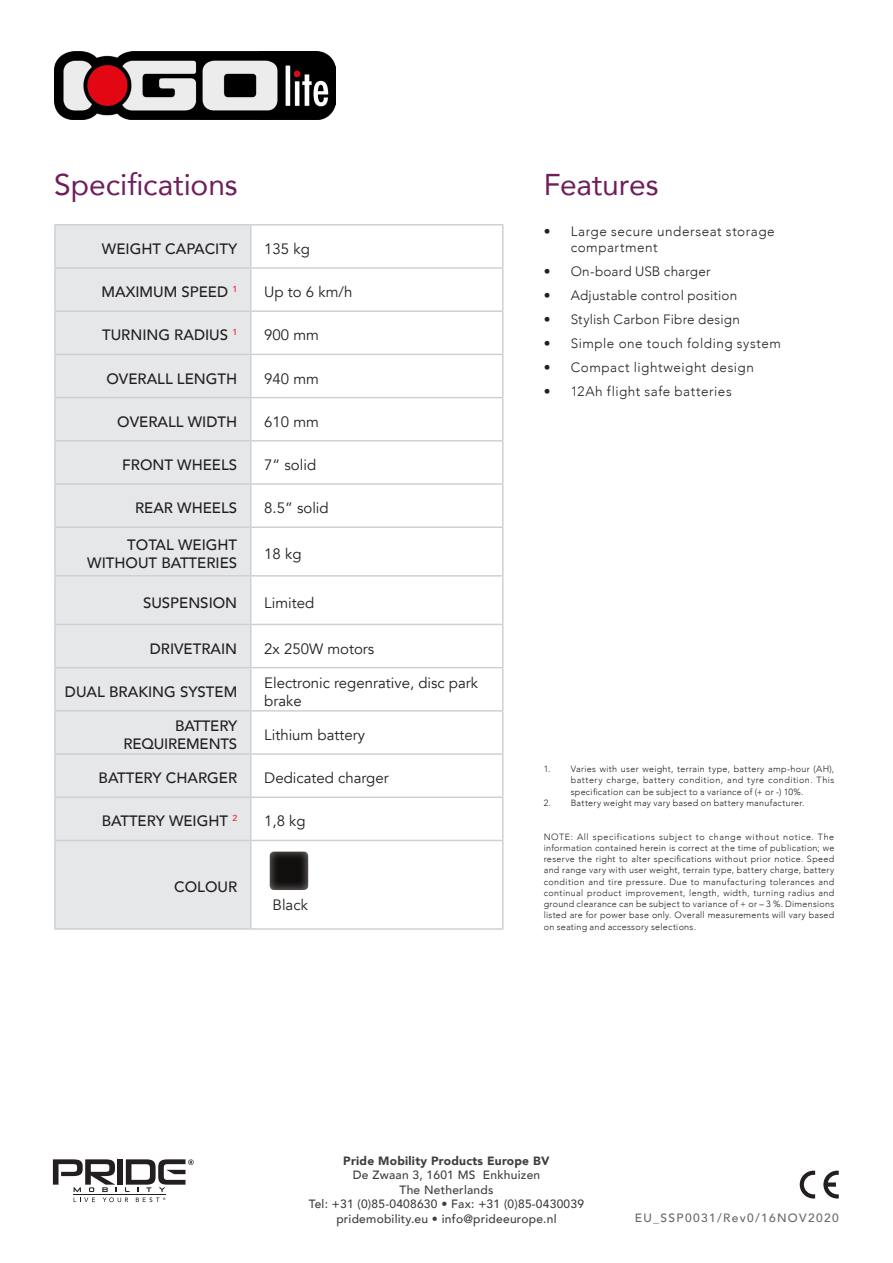
<style>
.page{position:relative;width:893px;height:1263px;background:#fff}
.page>*{position:absolute;margin:0;border:0;box-sizing:border-box;transform-origin:0 0}
.t1{font:30px "Avenir";letter-spacing:-.005em;color:#701e5b}
.t2{font:500 15px/18px "Avenir";color:#231f20;text-align:right}
.t3{font:15px/18px "Avenir";color:#231f20}
.t4{font:300 13.5px/16.5px "Avenir";letter-spacing:.035em;color:#231f20}
.t5{font:300 13.5px "Avenir";letter-spacing:.015em;color:#231f20}
.t6{font:500 12px "Avenir";letter-spacing:.02em;color:#3e3e3f}
.t7{font:900 12px "Avenir";letter-spacing:.02em;color:#3e3e3f}
.t8{font:500 12px "Avenir";letter-spacing:.11em;color:#666969}
.t9{font:300 9px/11.2px "Avenir";letter-spacing:.03em;color:#231f20;text-align:justify}
</style>
<div class="page">
<div style="left:56px;top:226px;width:194px;height:702px;background:#e5e7e9"></div>
<hr style="left:54px;top:224px;width:197px;height:2px;background:#ced1d4">
<hr style="left:54px;top:226px;width:2px;height:41px;background:#ced1d4">
<hr style="left:251px;top:224px;width:253px;height:2px;background:#ced1d4">
<hr style="left:250px;top:226px;width:1px;height:41px;background:#ced1d4">
<hr style="left:502px;top:226px;width:2px;height:41px;background:#ced1d4">
<hr style="left:54px;top:267px;width:197px;height:2px;background:#ced1d4">
<hr style="left:54px;top:269px;width:2px;height:41px;background:#ced1d4">
<hr style="left:251px;top:267px;width:253px;height:2px;background:#ced1d4">
<hr style="left:250px;top:269px;width:1px;height:41px;background:#ced1d4">
<hr style="left:502px;top:269px;width:2px;height:41px;background:#ced1d4">
<hr style="left:54px;top:310px;width:197px;height:2px;background:#ced1d4">
<hr style="left:54px;top:312px;width:2px;height:42px;background:#ced1d4">
<hr style="left:251px;top:310px;width:253px;height:2px;background:#ced1d4">
<hr style="left:250px;top:312px;width:1px;height:42px;background:#ced1d4">
<hr style="left:502px;top:312px;width:2px;height:42px;background:#ced1d4">
<hr style="left:54px;top:354px;width:197px;height:1px;background:#ced1d4">
<hr style="left:54px;top:355px;width:2px;height:42px;background:#ced1d4">
<hr style="left:251px;top:354px;width:253px;height:1px;background:#ced1d4">
<hr style="left:250px;top:355px;width:1px;height:42px;background:#ced1d4">
<hr style="left:502px;top:355px;width:2px;height:42px;background:#ced1d4">
<hr style="left:54px;top:397px;width:197px;height:1px;background:#ced1d4">
<hr style="left:54px;top:398px;width:2px;height:42px;background:#ced1d4">
<hr style="left:251px;top:397px;width:253px;height:1px;background:#ced1d4">
<hr style="left:250px;top:398px;width:1px;height:42px;background:#ced1d4">
<hr style="left:502px;top:398px;width:2px;height:42px;background:#ced1d4">
<hr style="left:54px;top:440px;width:197px;height:2px;background:#ced1d4">
<hr style="left:54px;top:442px;width:2px;height:41px;background:#ced1d4">
<hr style="left:251px;top:440px;width:253px;height:2px;background:#ced1d4">
<hr style="left:250px;top:442px;width:1px;height:41px;background:#ced1d4">
<hr style="left:502px;top:442px;width:2px;height:41px;background:#ced1d4">
<hr style="left:54px;top:483px;width:197px;height:2px;background:#ced1d4">
<hr style="left:54px;top:485px;width:2px;height:41px;background:#ced1d4">
<hr style="left:251px;top:483px;width:253px;height:2px;background:#ced1d4">
<hr style="left:250px;top:485px;width:1px;height:41px;background:#ced1d4">
<hr style="left:502px;top:485px;width:2px;height:41px;background:#ced1d4">
<hr style="left:54px;top:526px;width:197px;height:2px;background:#ced1d4">
<hr style="left:54px;top:528px;width:2px;height:47px;background:#ced1d4">
<hr style="left:251px;top:526px;width:253px;height:2px;background:#ced1d4">
<hr style="left:250px;top:528px;width:1px;height:47px;background:#ced1d4">
<hr style="left:502px;top:528px;width:2px;height:47px;background:#ced1d4">
<hr style="left:54px;top:575px;width:197px;height:2px;background:#ced1d4">
<hr style="left:54px;top:577px;width:2px;height:47px;background:#ced1d4">
<hr style="left:251px;top:575px;width:253px;height:2px;background:#ced1d4">
<hr style="left:250px;top:577px;width:1px;height:47px;background:#ced1d4">
<hr style="left:502px;top:577px;width:2px;height:47px;background:#ced1d4">
<hr style="left:54px;top:624px;width:197px;height:1px;background:#ced1d4">
<hr style="left:54px;top:625px;width:2px;height:42px;background:#ced1d4">
<hr style="left:251px;top:624px;width:253px;height:1px;background:#ced1d4">
<hr style="left:250px;top:625px;width:1px;height:42px;background:#ced1d4">
<hr style="left:502px;top:625px;width:2px;height:42px;background:#ced1d4">
<hr style="left:54px;top:667px;width:197px;height:1px;background:#ced1d4">
<hr style="left:54px;top:668px;width:2px;height:42px;background:#ced1d4">
<hr style="left:251px;top:667px;width:253px;height:1px;background:#ced1d4">
<hr style="left:250px;top:668px;width:1px;height:42px;background:#ced1d4">
<hr style="left:502px;top:668px;width:2px;height:42px;background:#ced1d4">
<hr style="left:54px;top:710px;width:197px;height:2px;background:#ced1d4">
<hr style="left:54px;top:712px;width:2px;height:41px;background:#ced1d4">
<hr style="left:251px;top:710px;width:253px;height:2px;background:#ced1d4">
<hr style="left:250px;top:712px;width:1px;height:41px;background:#ced1d4">
<hr style="left:502px;top:712px;width:2px;height:41px;background:#ced1d4">
<hr style="left:54px;top:753px;width:197px;height:2px;background:#ced1d4">
<hr style="left:54px;top:755px;width:2px;height:41px;background:#ced1d4">
<hr style="left:251px;top:753px;width:253px;height:2px;background:#ced1d4">
<hr style="left:250px;top:755px;width:1px;height:41px;background:#ced1d4">
<hr style="left:502px;top:755px;width:2px;height:41px;background:#ced1d4">
<hr style="left:54px;top:796px;width:197px;height:2px;background:#ced1d4">
<hr style="left:54px;top:798px;width:2px;height:42px;background:#ced1d4">
<hr style="left:251px;top:796px;width:253px;height:2px;background:#ced1d4">
<hr style="left:250px;top:798px;width:1px;height:42px;background:#ced1d4">
<hr style="left:502px;top:798px;width:2px;height:42px;background:#ced1d4">
<hr style="left:54px;top:840px;width:197px;height:1px;background:#ced1d4">
<hr style="left:54px;top:841px;width:2px;height:87px;background:#ced1d4">
<hr style="left:251px;top:840px;width:253px;height:1px;background:#ced1d4">
<hr style="left:250px;top:841px;width:1px;height:87px;background:#ced1d4">
<hr style="left:502px;top:841px;width:2px;height:87px;background:#ced1d4">
<hr style="left:54px;top:928px;width:197px;height:2px;background:#ced1d4">
<hr style="left:251px;top:928px;width:253px;height:2px;background:#ced1d4">
<img style="left:270px;top:852px;width:38px;height:38px">
<svg style="left:53px;top:1159px;width:140px;height:43px"></svg>
<svg style="left:823px;top:1170px;width:16px;height:28px"></svg>
<svg style="left:800px;top:1170px;width:15px;height:28px"></svg>
<img style="left:54px;top:51px;width:281px;height:68px">
<p class="t1" style="left:54px;top:161px;width:185px">Specifications</p>
<p class="t2" style="left:102px;top:239px;width:137px">WEIGHT CAPACITY</p>
<p class="t3" style="left:264px;top:240px;width:47px">135 kg</p>
<p class="t2" style="left:102px;top:282px;width:137px">MAXIMUM SPEED <sup>1</sup></p>
<p class="t3" style="left:264px;top:283px;width:90px">Up to 6 km/h</p>
<p class="t2" style="left:102px;top:325px;width:137px">TURNING RADIUS <sup>1</sup></p>
<p class="t3" style="left:264px;top:326px;width:56px">900 mm</p>
<p class="t2" style="left:106px;top:368px;width:132px">OVERALL LENGTH</p>
<p class="t3" style="left:264px;top:370px;width:56px">940 mm</p>
<p class="t2" style="left:117px;top:412px;width:121px">OVERALL WIDTH</p>
<p class="t3" style="left:264px;top:413px;width:56px">610 mm</p>
<p class="t2" style="left:122px;top:455px;width:116px">FRONT WHEELS</p>
<p class="t3" style="left:264px;top:456px;width:53px">7” solid</p>
<p class="t2" style="left:135px;top:498px;width:104px">REAR WHEELS</p>
<p class="t3" style="left:264px;top:499px;width:66px">8.5” solid</p>
<p class="t2" style="left:87px;top:535px;width:151px">TOTAL WEIGHT<br>WITHOUT BATTERIES</p>
<p class="t3" style="left:264px;top:545px;width:39px">18 kg</p>
<p class="t2" style="left:143px;top:593px;width:96px">SUSPENSION</p>
<p class="t3" style="left:264px;top:594px;width:51px">Limited</p>
<p class="t2" style="left:150px;top:638px;width:89px">DRIVETRAIN</p>
<p class="t3" style="left:264px;top:640px;width:112px">2x 250W motors</p>
<p class="t2" style="left:65px;top:682px;width:174px">DUAL BRAKING SYSTEM</p>
<p class="t3" style="left:264px;top:674px;width:215px">Electronic regenrative, disc park brake</p>
<p class="t2" style="left:123px;top:716px;width:115px">BATTERY<br>REQUIREMENTS</p>
<p class="t3" style="left:264px;top:726px;width:102px">Lithium battery</p>
<p class="t2" style="left:99px;top:768px;width:140px">BATTERY CHARGER</p>
<p class="t3" style="left:264px;top:769px;width:126px">Dedicated charger</p>
<p class="t2" style="left:102px;top:811px;width:137px">BATTERY WEIGHT <sup>2</sup></p>
<p class="t3" style="left:264px;top:812px;width:43px">1,8 kg</p>
<p class="t2" style="left:174px;top:877px;width:65px">COLOUR</p>
<p class="t3" style="left:273px;top:896px;width:37px">Black</p>
<p class="t1" style="left:544px;top:161px;width:116px">Features</p>
<p class="t4" style="left:571px;top:223px;width:205px;text-indent:-27px">• Large secure underseat storage compartment</p>
<p class="t5" style="left:544px;top:263px;width:168px">• On-board USB charger</p>
<p class="t5" style="left:544px;top:288px;width:195px">• Adjustable control position</p>
<p class="t5" style="left:544px;top:312px;width:198px">• Stylish Carbon Fibre design</p>
<p class="t4" style="left:544px;top:335px;width:239px">• Simple one touch folding system</p>
<p class="t4" style="left:544px;top:359px;width:212px">• Compact lightweight design</p>
<p class="t4" style="left:544px;top:384px;width:190px">• 12Ah flight safe batteries</p>
<p class="t9" style="left:571px;top:763px;width:265px;text-indent:-27px">1. Varies with user weight, terrain type, battery amp-hour (AH), battery charge, battery condition, and tyre condition. This specification can be subject to a variance of (+ or -) 10%.</p>
<p class="t9" style="left:544px;top:797px;width:262px">2. Battery weight may vary based on battery manufacturer.</p>
<p class="t9" style="left:544px;top:831px;width:292px">NOTE: All specifications subject to change without notice. The information contained herein is correct at the time of publication; we reserve the right to alter specifications without prior notice. Speed and range vary with user weight, terrain type, battery charge, battery condition and tire pressure. Due to manufacturing tolerances and continual product improvement, length, width, turning radius and ground clearance can be subject to variance of + or – 3 %. Dimensions listed are for power base only. Overall measurements will vary based on seating and accessory selections.</p>
<p class="t7" style="left:343px;top:1150px;width:208px">Pride Mobility Products Europe BV</p>
<p class="t6" style="left:353px;top:1165px;width:189px">De Zwaan 3, 1601 MS Enkhuizen</p>
<p class="t6" style="left:400px;top:1179px;width:95px">The Netherlands</p>
<p class="t6" style="left:309px;top:1193px;width:277px">Tel: +31 (0)85-0408630 • Fax: +31 (0)85-0430039</p>
<p class="t6" style="left:336px;top:1208px;width:222px">pridemobility.eu • info@prideeurope.nl</p>
<p class="t8" style="left:635px;top:1207px;width:206px">EU_SSP0031/Rev0/16NOV2020</p>
</div>
